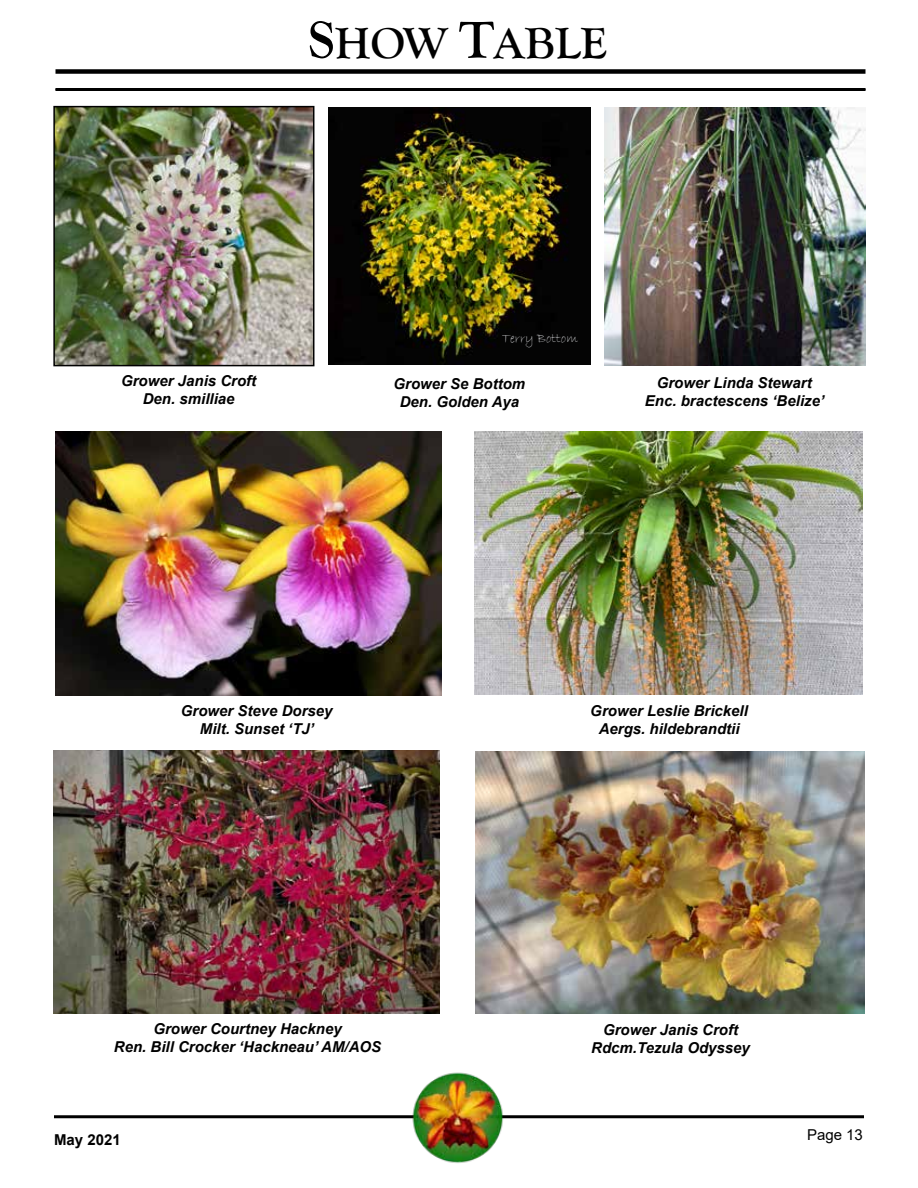
<style>
.page{position:relative;width:918px;height:1188px;background:#fff}
.page>*{position:absolute;margin:0;border:0;box-sizing:border-box;transform-origin:0 0}
.t1{font:700 45px "Goudy Old Style T";color:#000}
.t2{font:italic 700 15px/18px "Arial";color:#000;text-align:center}
.t3{font:700 15px "Arial";color:#000}
.t4{font:15px "Arial";color:#000}
.t5{font:13.5px "Bradley Hand ITC";color:#c7c8ca}
.s1{font-size:54px}
</style>
<div class="page">
<img style="left:56px;top:109px;width:255px;height:254px">
<div style="left:53px;top:106px;width:261px;height:260px;border:2px solid #000"></div>
<div style="left:56px;top:69px;width:810px;height:5px;background:#000"></div>
<hr style="left:56px;top:88px;width:810px;height:3px;background:#000">
<hr style="left:54px;top:1115px;width:810px;height:3px;background:#000">
<img style="left:474px;top:431px;width:389px;height:263px">
<img style="left:54px;top:750px;width:386px;height:263px">
<img style="left:56px;top:431px;width:385px;height:264px">
<img style="left:476px;top:752px;width:388px;height:261px">
<img style="left:328px;top:107px;width:262px;height:258px">
<img style="left:605px;top:107px;width:261px;height:258px">
<img style="left:394px;top:1072px;width:130px;height:91px">
<h1 class="t1" style="left:308px;top:18px;width:300px"><span class="s1">S</span>HOW <span class="s1">T</span>ABLE</h1>
<p class="t2" style="left:121px;top:373px;width:137px">Grower Janis Croft<br>Den. smilliae</p>
<p class="t5" style="left:502px;top:330px;width:77px">Terry Bottom</p>
<p class="t2" style="left:394px;top:375px;width:133px">Grower Se Bottom<br>Den. Golden Aya</p>
<p class="t2" style="left:645px;top:374px;width:181px">Grower Linda Stewart<br>Enc. bractescens ‘Belize’</p>
<p class="t2" style="left:181px;top:702px;width:153px">Grower Steve Dorsey<br>Milt. Sunset ‘TJ’</p>
<p class="t2" style="left:114px;top:1021px;width:269px">Grower Courtney Hackney<br>Ren. Bill Crocker ‘Hackneau’ AM/AOS</p>
<p class="t2" style="left:590px;top:703px;width:159px">Grower Leslie Brickell<br>Aergs. hildebrandtii</p>
<p class="t2" style="left:591px;top:1021px;width:160px">Grower Janis Croft<br>Rdcm.Tezula Odyssey</p>
<p class="t3" style="left:54px;top:1130px;width:68px">May 2021</p>
<p class="t4" style="left:807px;top:1124px;width:57px">Page 13</p>
</div>
